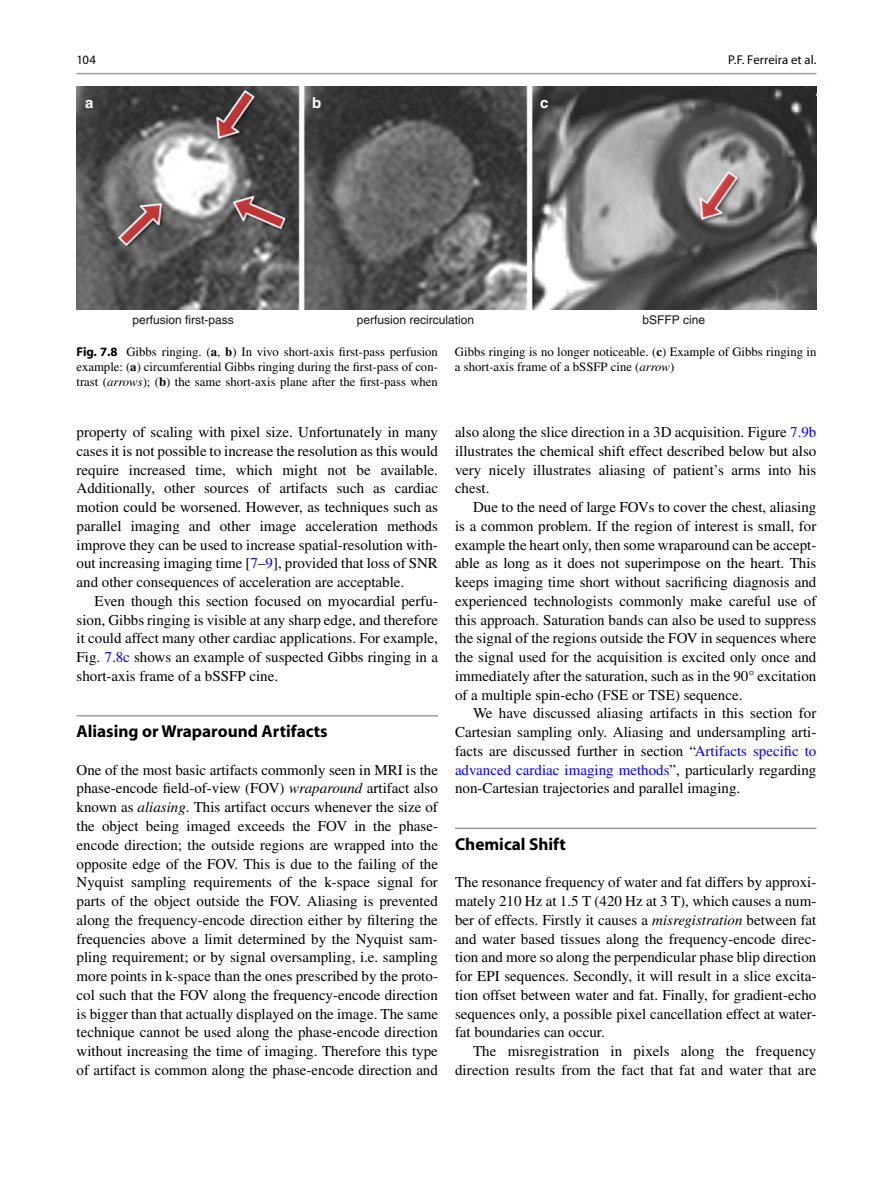
<style>
.page{position:relative;width:893px;height:1187px;background:#fff}
.page>*{position:absolute;margin:0;border:0;box-sizing:border-box;transform-origin:0 0}
.t1{font:700 17.25px "Gvhpqn Sbvpxk Myriad";color:#000}
.t2{font:15px/18.8px "Csdcgj Fjlhfb Times";color:#000;text-align:justify}
.t3{font:700 15px "Wtxsjr Pmgpgh Helvetica";color:#fff}
.t4{font:12.75px/15px "Csdcgj Fjlhfb Times";color:#000;text-align:justify}
.t5{font:12.75px "Mcdvtk Qywsjx Myriad";letter-spacing:.005em;color:#000}
.t6{font:12px "Nxkjfj Fsfbpr Helvetica";color:#131413}
.s1{font-family:"Gvhpqn Sbvpxk Myriad";font-weight:700}
.s2{font-family:"Dglxcq Pxqmjw Times";font-weight:700}
.s3{font-family:"Cffhjf Kyqbhw Times";font-style:italic}
.s4{color:#0000fa}
</style>
<div class="page">
<hr style="left:77px;top:715px;width:361px;height:1px;background:#9c9c9c">
<hr style="left:455px;top:827px;width:361px;height:2px;background:#9c9c9c">
<img style="left:77px;top:87px;width:739px;height:222px">
<hr style="left:77px;top:73px;width:739px;height:1px;background:#9c9c9c">
<p class="t5" style="left:77px;top:55px;width:21px">104</p>
<p class="t3" style="left:85px;top:97px;width:10px">a</p>
<p class="t3" style="left:312px;top:97px;width:11px">b</p>
<p class="t3" style="left:540px;top:97px;width:10px">c</p>
<p class="t5" style="left:728px;top:55px;width:90px">P.F. Ferreira et al.</p>
<p class="t6" style="left:133px;top:316px;width:103px">perfusion first-pass</p>
<p class="t6" style="left:357px;top:316px;width:119px">perfusion recirculation</p>
<p class="t6" style="left:642px;top:316px;width:64px">bSFFP cine</p>
<p class="t4" style="left:77px;top:345px;width:363px"><span class="s1">Fig. 7.8</span> Gibbs ringing. ( <span class="s2">a</span> , <span class="s2">b</span> ) In vivo short-axis first-pass perfusion example: ( <span class="s2">a</span> ) circumferential Gibbs ringing during the first-pass of con&shy;trast ( <span class="s3">arrows</span> ); ( <span class="s2">b</span> ) the same short-axis plane after the first-pass when</p>
<p class="t4" style="left:455px;top:345px;width:363px">Gibbs ringing is no longer noticeable. ( <span class="s2">c</span> ) Example of Gibbs ringing in a short-axis frame of a bSSFP cine ( <span class="s3">arrow</span> )</p>
<p class="t2" style="left:77px;top:424px;width:363px">property of scaling with pixel size. Unfortunately in many cases it is not possible to increase the resolution as this would require increased time, which might not be available.<br>Additionally, other sources of artifacts such as cardiac motion could be worsened. However, as techniques such as parallel imaging and other image acceleration methods improve they can be used to increase spatial-resolution with&shy;out increasing imaging time [ <span class="s4">7</span> – <span class="s4">9</span> ], provided that loss of SNR and other consequences of acceleration are acceptable.</p>
<p class="t2" style="left:77px;top:593px;width:363px;text-indent:18px">Even though this section focused on myocardial perfu&shy;sion, Gibbs ringing is visible at any sharp edge, and therefore it could affect many other cardiac applications. For example, Fig. <span class="s4">7.8c</span> shows an example of suspected Gibbs ringing in a short-axis frame of a bSSFP cine.</p>
<p class="t1" style="left:77px;top:725px;width:253px">Aliasing or Wraparound Artifacts</p>
<p class="t2" style="left:77px;top:761px;width:363px">One of the most basic artifacts commonly seen in MRI is the phase-encode field-of-view (FOV) <span class="s3">wraparound</span> artifact also known as <span class="s3">aliasing</span> . This artifact occurs whenever the size of the object being imaged exceeds the FOV in the phase&shy;encode direction; the outside regions are wrapped into the opposite edge of the FOV. This is due to the failing of the Nyquist sampling requirements of the k-space signal for parts of the object outside the FOV. Aliasing is prevented along the frequency-encode direction either by filtering the frequencies above a limit determined by the Nyquist sam&shy;pling requirement; or by signal oversampling, i.e. sampling more points in k-space than the ones prescribed by the proto&shy;col such that the FOV along the frequency-encode direction is bigger than that actually displayed on the image. The same technique cannot be used along the phase-encode direction without increasing the time of imaging. Therefore this type of artifact is common along the phase-encode direction and</p>
<p class="t2" style="left:455px;top:424px;width:363px">also along the slice direction in a 3D acquisition. Figure <span class="s4">7.9b </span>illustrates the chemical shift effect described below but also very nicely illustrates aliasing of patient’s arms into his chest.</p>
<p class="t2" style="left:455px;top:499px;width:363px;text-indent:18px">Due to the need of large FOVs to cover the chest, aliasing is a common problem. If the region of interest is small, for example the heart only, then some wraparound can be accept&shy;able as long as it does not superimpose on the heart. This keeps imaging time short without sacrificing diagnosis and experienced technologists commonly make careful use of this approach. Saturation bands can also be used to suppress the signal of the regions outside the FOV in sequences where the signal used for the acquisition is excited only once and immediately after the saturation, such as in the 90° excitation of a multiple spin-echo (FSE or TSE) sequence.</p>
<p class="t2" style="left:455px;top:705px;width:363px;text-indent:18px">We have discussed aliasing artifacts in this section for Cartesian sampling only. Aliasing and undersampling arti&shy;facts are discussed further in section “ <span class="s4">Artifacts specific to advanced cardiac imaging methods</span> ”, particularly regarding non-Cartesian trajectories and parallel imaging.</p>
<p class="t1" style="left:455px;top:837px;width:112px">Chemical Shift</p>
<p class="t2" style="left:455px;top:874px;width:363px">The resonance frequency of water and fat differs by approxi&shy;mately 210 Hz at 1.5 T (420 Hz at 3 T), which causes a num&shy;ber of effects. Firstly it causes a <span class="s3">misregistration</span> between fat and water based tissues along the frequency-encode direc&shy;tion and more so along the perpendicular phase blip direction for EPI sequences. Secondly, it will result in a slice excita&shy;tion offset between water and fat. Finally, for gradient-echo sequences only, a possible pixel cancellation effect at water&shy;fat boundaries can occur.</p>
<p class="t2" style="left:455px;top:1043px;width:363px;text-align:right">The misregistration in pixels along the frequency direction results from the fact that fat and water that are</p>
</div>
